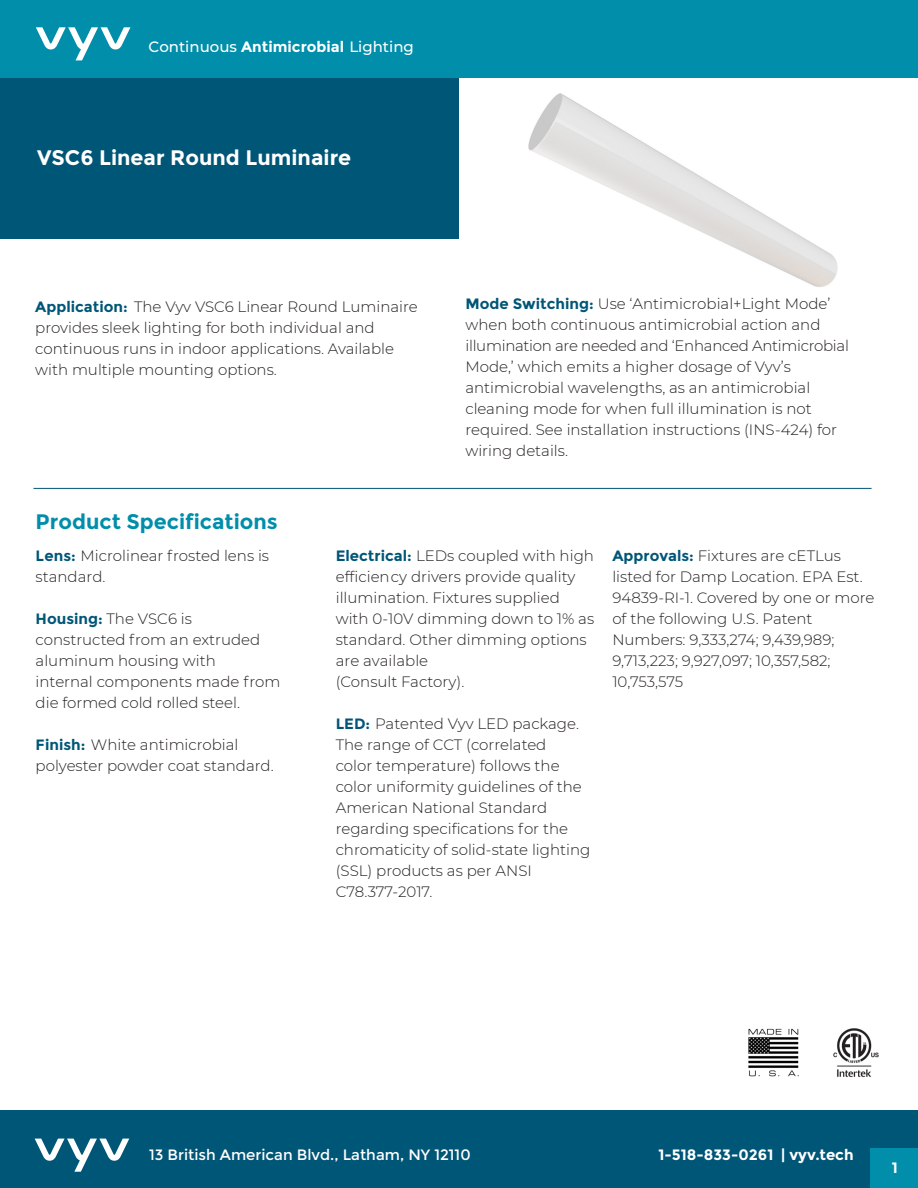
<style>
.page{position:relative;width:918px;height:1188px;background:#fff}
.page>*{position:absolute;margin:0;border:0;box-sizing:border-box;transform-origin:0 0}
.t1{font:700 21px "Montserrat";color:#fff}
.t2{font:700 21px "Montserrat";color:#008eaa}
.t3{font:300 15px/21px "Montserrat";color:#231f20}
.t4{font:15px "Montserrat";color:#fff}
.t5{font:500 15px "Montserrat";color:#fff}
.t6{font:700 15px "Montserrat";color:#fff}
.s1{font-weight:700}
.s2{font-weight:700;color:#005677}
.s3{font-style:inherit}
</style>
<div class="page">
<div style="left:0;top:0;width:918px;height:78px;background:#008eaa"></div>
<svg style="left:36px;top:27px;width:94px;height:33px"></svg>
<div style="left:0;top:1110px;width:918px;height:78px;background:#005677"></div>
<svg style="left:35px;top:1139px;width:94px;height:33px"></svg>
<div style="left:870px;top:1148px;width:48px;height:40px;background:#008eaa"></div>
<div style="left:0;top:78px;width:459px;height:161px;background:#005677"></div>
<img style="left:528px;top:93px;width:310px;height:194px">
<hr style="left:33px;top:488px;width:839px;height:1px;background:#005677">
<img style="left:833px;top:1028px;width:46px;height:50px">
<img style="left:748px;top:1028px;width:51px;height:49px">
<p class="t5" style="left:148px;top:37px;width:267px">Continuous <span class="s1">Antimicrobial</span> Lighting</p>
<h1 class="t1" style="left:37px;top:145px;width:316px">VSC6 Linear Round Luminaire</h1>
<p class="t3" style="left:35px;top:295px;width:384px"><span class="s2">Application:</span> The Vyv VSC6 Linear Round Luminaire provides sleek lighting for both individual and continuous runs in indoor applications. Available with multiple mounting options.</p>
<p class="t3" style="left:465px;top:292px;width:385px"><span class="s2">Mode Switching:</span> Use ‘Antimicrobial+Light Mode’ when both continuous antimicrobial action and illumination are needed and ‘Enhanced Antimicrobial Mode,’ which emits a higher dosage of Vyv’s antimicrobial wavelengths, as an antimicrobial cleaning mode for when full illumination is not required. See installation instructions (INS-424) for wiring details.</p>
<p class="t2" style="left:36px;top:509px;width:244px">Product Specifications</p>
<p class="t3" style="left:36px;top:545px;width:235px"><span class="s2">Lens:</span> Microlinear frosted lens is standard.</p>
<p class="t3" style="left:36px;top:608px;width:246px"><span class="s2">Housing:</span> The VSC6 is constructed from an extruded aluminum housing with<br>internal components made from die formed cold rolled steel.</p>
<p class="t3" style="left:36px;top:734px;width:240px"><span class="s2">Finish:</span> White antimicrobial polyester powder coat standard.</p>
<p class="t3" style="left:336px;top:545px;width:260px"><span class="s2">Electrical:</span> LEDs coupled with high efficiency drivers provide quality illumination. Fixtures supplied with 0-10V dimming down to 1% as standard. Other dimming options are available<br>(Consult Factory).</p>
<p class="t3" style="left:336px;top:713px;width:256px"><span class="s2">LED:</span> Patented Vyv LED package.<br>The range of CCT (correlated<br>color temperature) follows the color uniformity guidelines of the<br>American National Standard regarding specifications for the chromaticity of solid-state lighting (SSL) products as per ANSI<br>C78.377-2017.</p>
<p class="t3" style="left:612px;top:545px;width:264px"><span class="s2">Approvals:</span> Fixtures are cETLus listed for Damp Location. EPA Est.<br>94839-RI-1. Covered by one or more of the following U.S. Patent<br>Numbers: 9,333,274; 9,439,989;<br>9,713,223; 9,927,097; 10,357,582;<br>10,753,575</p>
<p class="t4" style="left:149px;top:1146px;width:323px">1<span class="s3">3</span> British American Blvd., Latham, NY 12110</p>
<p class="t6" style="left:658px;top:1146px;width:197px">1-518-833-0261 | vyv.tech</p>
<p class="t6" style="left:892px;top:1159px;width:8px">1</p>
</div>
